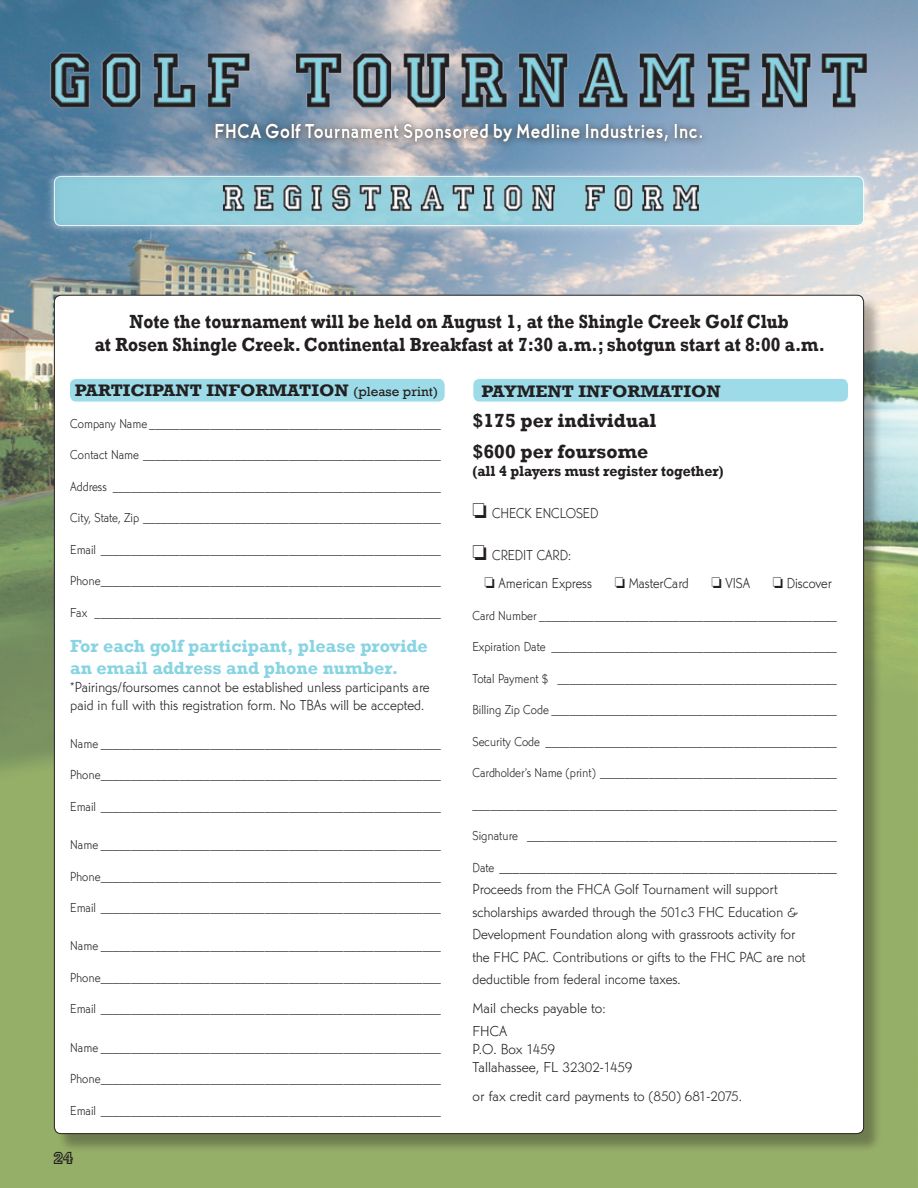
<style>
.page{position:relative;width:918px;height:1188px;background:#fff}
.page>*{position:absolute;margin:0;border:0;box-sizing:border-box;transform-origin:0 0}
.t1{font:700 21px "Martin Got URWT";color:#fff;scale:.9 1}
.t2{font:700 19.5px/23.4px "Rockwell";color:#231f20;text-align:center;scale:.9 1}
.t3{font:700 19.5px/30.2px "Rockwell";color:#231f20}
.t4{font:700 18px/21.6px "Rockwell";color:#88d4e2}
.t5{font:18px "Princetown LET";color:#231f20}
.t6{font:700 17.1px "Rockwell";color:#231f20;scale:1.05 1}
.t7{font:15px/22.5px "Martin Got URWT Ligh";color:#231f20;scale:.9 1}
.t8{font:15px/18px "Martin Got URWT Ligh";color:#231f20;scale:.94 1}
.t9{font:15px/22.5px "Martin Got URWT Ligh";color:#231f20}
.t10{font:700 15px "Rockwell";color:#231f20;scale:.94 1}
.t11{font:13.5px "Martin Got URWT Ligh";color:#231f20;scale:.9 1}
.t12{font:13.5px "Rockwell";color:#231f20}
.s1{font-weight:700;font-size:17.1px}
.s2{font-size:13.5px}
</style>
<div class="page">
<img style="left:0;top:0;width:918px;height:1188px">
<div style="left:56px;top:297px;width:826px;height:855px;background:#231f20;opacity:.35"></div>
<div style="left:54px;top:295px;width:810px;height:839px;background:#fff;border-radius:7px"></div>
<div style="left:44px;top:166px;width:830px;height:70px;background:#fff;opacity:.75"></div>
<div style="left:54px;top:176px;width:810px;height:50px;background:#97d2de;border-radius:7px"></div>
<div style="left:54px;top:176px;width:810px;height:50px;border:1px solid #fff;border-radius:7px"></div>
<div style="left:208px;top:116px;width:502px;height:34px;background:#231f20;opacity:.75"></div>
<div style="left:69px;top:378px;width:376px;height:24px;background:#9cdbe7;border-radius:7px"></div>
<div style="left:69px;top:378px;width:377px;height:24px;border:1px solid #fff;border-radius:7px"></div>
<div style="left:473px;top:378px;width:376px;height:24px;background:#9cdbe7;border-radius:7px"></div>
<div style="left:472px;top:378px;width:377px;height:24px;border:1px solid #fff;border-radius:7px"></div>
<img style="left:0;top:51px;width:872px;height:57px">
<img style="left:213px;top:174px;width:495px;height:45px">
<h1 class="t1" style="left:214px;top:118px;width:545px">FHCA Golf Tournament Sponsored by Medline Industries, Inc.</h1>
<h2 class="t2" style="left:95px;top:310px;width:813px">Note the tournament will be held on August 1, at the Shingle Creek Golf Club<br>at Rosen Shingle Creek. Continental Breakfast at 7:30 a.m.; shotgun start at 8:00 a.m.</h2>
<p class="t6" style="left:75px;top:380px;width:87px">Participan</p>
<p class="t12" style="left:190px;top:384px;width:250px"><span class="s1">t Information</span> (please print)</p>
<p class="t11" style="left:70px;top:416px;width:413px">Company Name ________________________________________________</p>
<p class="t11" style="left:70px;top:447px;width:413px">Contact Name _________________________________________________</p>
<p class="t11" style="left:70px;top:479px;width:413px">Address ______________________________________________________</p>
<p class="t11" style="left:70px;top:510px;width:413px">City, State, Zip _________________________________________________</p>
<p class="t11" style="left:70px;top:542px;width:413px">Email ________________________________________________________</p>
<p class="t11" style="left:70px;top:573px;width:413px">Phone________________________________________________________</p>
<p class="t11" style="left:70px;top:605px;width:413px">Fax _________________________________________________________</p>
<h3 class="t4" style="left:70px;top:635px;width:359px">For each golf participant, please provide an email address and phone number.</h3>
<p class="t8" style="left:70px;top:677px;width:384px">*Pairings/foursomes cannot be established unless participants are paid in full with this registration form. No TBAs will be accepted.</p>
<p class="t11" style="left:70px;top:735px;width:413px">Name ________________________________________________________</p>
<p class="t11" style="left:70px;top:767px;width:413px">Phone________________________________________________________</p>
<p class="t11" style="left:70px;top:798px;width:413px">Email ________________________________________________________</p>
<p class="t11" style="left:70px;top:837px;width:413px">Name ________________________________________________________</p>
<p class="t11" style="left:70px;top:868px;width:413px">Phone________________________________________________________</p>
<p class="t11" style="left:70px;top:900px;width:413px">Email ________________________________________________________</p>
<p class="t11" style="left:70px;top:938px;width:413px">Name ________________________________________________________</p>
<p class="t11" style="left:70px;top:969px;width:413px">Phone________________________________________________________</p>
<p class="t11" style="left:70px;top:1001px;width:413px">Email ________________________________________________________</p>
<p class="t11" style="left:70px;top:1039px;width:413px">Name ________________________________________________________</p>
<p class="t11" style="left:70px;top:1071px;width:413px">Phone________________________________________________________</p>
<p class="t11" style="left:70px;top:1102px;width:413px">Email ________________________________________________________</p>
<p class="t6" style="left:482px;top:381px;width:227px">Payment Information</p>
<h2 class="t3" style="left:472px;top:406px;width:186px">$175 per individual $600 per foursome</h2>
<p class="t10" style="left:472px;top:462px;width:269px">(all 4 players must register together)</p>
<p class="t7" style="left:472px;top:501px;width:141px">□ Check Enclosed</p>
<p class="t7" style="left:472px;top:543px;width:111px">□ CREDIT CARD:</p>
<p class="t7" style="left:485px;top:572px;width:121px">□ American Express</p>
<p class="t7" style="left:615px;top:572px;width:84px">□ MasterCard</p>
<p class="t7" style="left:711px;top:572px;width:45px">□ VISA</p>
<p class="t7" style="left:773px;top:572px;width:67px">□ Discover</p>
<p class="t11" style="left:472px;top:607px;width:407px">Card Number _________________________________________________</p>
<p class="t11" style="left:472px;top:639px;width:407px">Expiration Date _______________________________________________</p>
<p class="t11" style="left:472px;top:670px;width:407px">Total Payment $ ______________________________________________</p>
<p class="t11" style="left:472px;top:702px;width:407px">Billing Zip Code _______________________________________________</p>
<p class="t11" style="left:472px;top:733px;width:407px">Security Code ________________________________________________</p>
<p class="t11" style="left:472px;top:765px;width:407px">Cardholder’s Name (print) _______________________________________</p>
<p class="t11" style="left:472px;top:796px;width:407px">____________________________________________________________</p>
<p class="t11" style="left:472px;top:828px;width:407px">Signature ___________________________________________________</p>
<p class="t7" style="left:472px;top:855px;width:406px"><span class="s2">Date</span> __________________________________________________ Proceeds from the FHCA Golf Tournament will support scholarships awarded through the 501c3 FHC Education &amp; Development Foundation along with grassroots activity for<br>the FHC PAC. Contributions or gifts to the FHC PAC are not deductible from federal income taxes.</p>
<p class="t9" style="left:472px;top:997px;width:135px">Mail checks payable to:<br>FHCA</p>
<p class="t9" style="left:472px;top:1040px;width:161px;line-height:18px">P.O. Box 1459<br>Tallahassee, FL 32302-1459</p>
<p class="t9" style="left:472px;top:1085px;width:271px">or fax credit card payments to (850) 681-2075.</p>
<h3 class="t5" style="left:53px;top:1147px;width:21px">24</h3>
</div>
